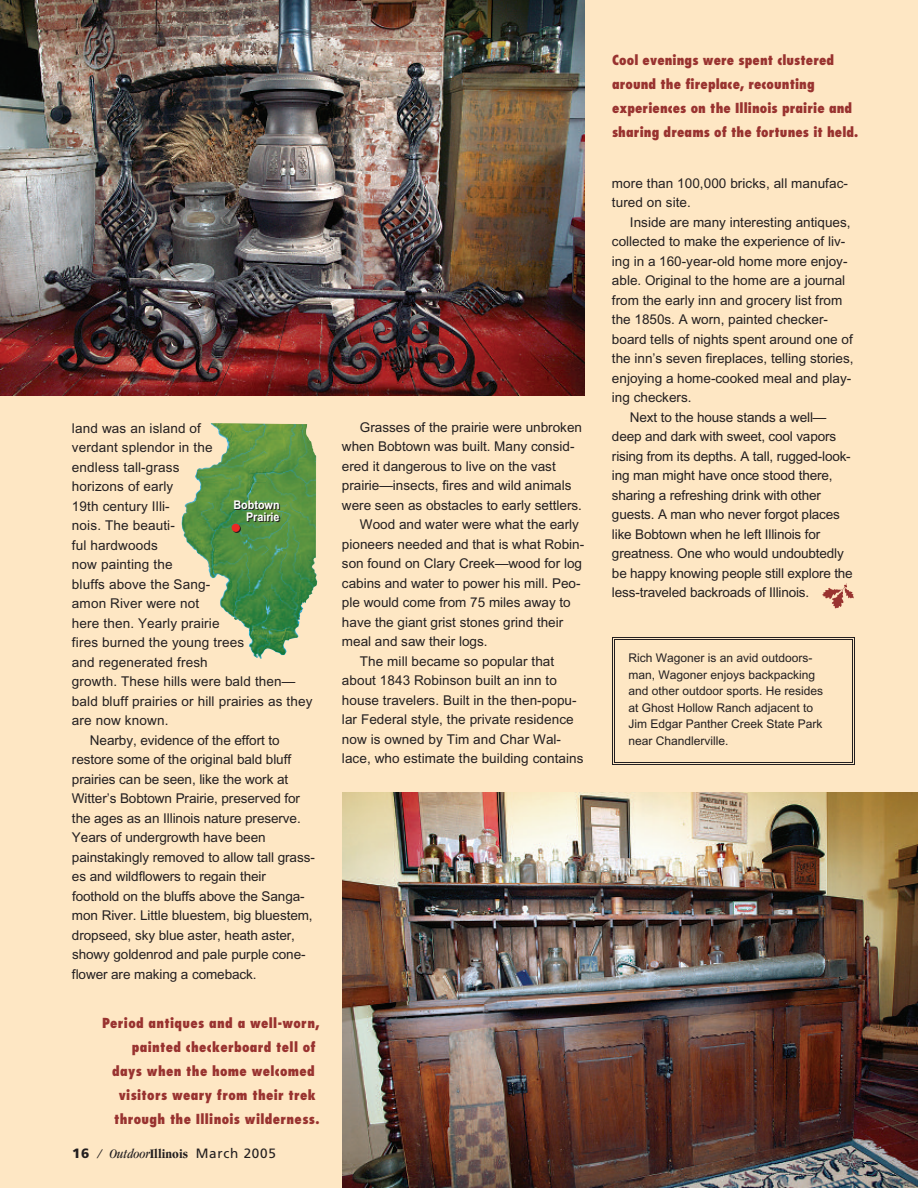
<style>
.page{position:relative;width:918px;height:1188px;background:#fee7c4}
.page>*{position:absolute;margin:0;border:0;box-sizing:border-box;transform-origin:0 0}
.t1{font:13.5px/19.5px "Arial";color:#231f20}
.t2{font:800 condensed 13.5px "Futura";letter-spacing:.025em;color:#993330}
.t3{font:800 condensed 13.5px/24px "Futura";letter-spacing:.005em;color:#993330}
.t4{font:13.5px "Frutiger";letter-spacing:.055em;color:#231f20}
.t5{font:12px/16.5px "Arial";color:#231f20}
.t6{font:700 12px/12px "Arial";color:#fff;text-align:right;scale:.9 1}
.s1{font-weight:900}
.s2{font-family:"Garamond";font-style:italic;font-stretch:condensed}
.s3{font-family:"Garamond";font-weight:700;font-stretch:condensed}
</style>
<div class="page">
<img style="left:822px;top:583px;width:32px;height:25px">
<div style="left:612px;top:637px;width:243px;height:128px;border:1px solid #231f20"></div>
<div style="left:614px;top:639px;width:239px;height:124px;border:1px solid #231f20"></div>
<img style="left:211px;top:423px;width:106px;height:236px">
<div style="left:232px;top:524px;width:8px;height:8px;background:#ea2924;border-radius:50%"></div>
<img style="left:342px;top:792px;width:576px;height:396px">
<img style="left:0;top:0;width:585px;height:396px">
<p class="t1" style="left:72px;top:419px;width:131px">land was an island of</p>
<p class="t1" style="left:72px;top:439px;width:142px">verdant splendor in the</p>
<p class="t1" style="left:72px;top:458px;width:109px">endless tall-grass</p>
<p class="t1" style="left:72px;top:478px;width:103px">horizons of early</p>
<p class="t1" style="left:72px;top:497px;width:99px">19th century Illi-</p>
<p class="t1" style="left:72px;top:517px;width:104px">nois. The beauti-</p>
<p class="t1" style="left:72px;top:536px;width:87px">ful hardwoods</p>
<p class="t1" style="left:72px;top:556px;width:102px">now painting the</p>
<p class="t1" style="left:72px;top:575px;width:140px">bluffs above the Sang-</p>
<p class="t1" style="left:72px;top:595px;width:129px">amon River were not</p>
<p class="t1" style="left:72px;top:614px;width:149px">here then. Yearly prairie</p>
<p class="t1" style="left:72px;top:634px;width:174px">fires burned the young trees</p>
<p class="t1" style="left:72px;top:653px;width:137px">and regenerated fresh</p>
<p class="t1" style="left:72px;top:673px;width:225px">growth. These hills were bald then—</p>
<p class="t1" style="left:72px;top:692px;width:242px">bald bluff prairies or hill prairies as they</p>
<p class="t1" style="left:72px;top:712px;width:98px">are now known.</p>
<p class="t1" style="left:90px;top:731px;width:191px">Nearby, evidence of the effort to</p>
<p class="t1" style="left:72px;top:751px;width:221px">restore some of the original bald bluff</p>
<p class="t1" style="left:72px;top:770px;width:218px">prairies can be seen, like the work at</p>
<p class="t1" style="left:72px;top:790px;width:230px">Witter’s Bobtown Prairie, preserved for</p>
<p class="t1" style="left:72px;top:809px;width:230px">the ages as an Illinois nature preserve.</p>
<p class="t1" style="left:72px;top:829px;width:195px">Years of undergrowth have been</p>
<p class="t1" style="left:72px;top:848px;width:244px">painstakingly removed to allow tall grass-</p>
<p class="t1" style="left:72px;top:868px;width:196px">es and wildflowers to regain their</p>
<p class="t1" style="left:72px;top:887px;width:234px">foothold on the bluffs above the Sanga-</p>
<p class="t1" style="left:72px;top:907px;width:242px">mon River. Little bluestem, big bluestem,</p>
<p class="t1" style="left:72px;top:926px;width:225px">dropseed, sky blue aster, heath aster,</p>
<p class="t1" style="left:72px;top:946px;width:235px">showy goldenrod and pale purple cone-</p>
<p class="t1" style="left:72px;top:965px;width:186px">flower are making a comeback.</p>
<p class="t6" style="left:233px;top:500px;width:53px">Bobtown<br>Prairie</p>
<p class="t2" style="left:102px;top:1017px;width:219px">Period antiques and a well-worn,</p>
<p class="t2" style="left:132px;top:1041px;width:185px">painted checkerboard tell of</p>
<p class="t2" style="left:112px;top:1065px;width:204px">days when the home welcomed</p>
<p class="t2" style="left:119px;top:1089px;width:199px">visitors weary from their trek</p>
<p class="t2" style="left:114px;top:1113px;width:207px">through the Illinois wilderness.</p>
<p class="t4" style="left:72px;top:1148px;width:205px"><span class="s1">16</span> <span class="s2">/ Outdoor</span><span class="s3">Illinois</span> March 2005</p>
<p class="t1" style="left:360px;top:418px;width:224px">Grasses of the prairie were unbroken</p>
<p class="t1" style="left:342px;top:438px;width:234px">when Bobtown was built. Many consid-</p>
<p class="t1" style="left:342px;top:457px;width:215px">ered it dangerous to live on the vast</p>
<p class="t1" style="left:342px;top:477px;width:231px">prairie—insects, fires and wild animals</p>
<p class="t1" style="left:342px;top:496px;width:242px">were seen as obstacles to early settlers.</p>
<p class="t1" style="left:360px;top:516px;width:221px">Wood and water were what the early</p>
<p class="t1" style="left:342px;top:535px;width:244px">pioneers needed and that is what Robin-</p>
<p class="t1" style="left:342px;top:555px;width:242px">son found on Clary Creek—wood for log</p>
<p class="t1" style="left:342px;top:574px;width:240px">cabins and water to power his mill. Peo-</p>
<p class="t1" style="left:342px;top:594px;width:230px">ple would come from 75 miles away to</p>
<p class="t1" style="left:342px;top:613px;width:223px">have the giant grist stones grind their</p>
<p class="t1" style="left:342px;top:633px;width:147px">meal and saw their logs.</p>
<p class="t1" style="left:360px;top:652px;width:196px">The mill became so popular that</p>
<p class="t1" style="left:342px;top:672px;width:216px">about 1843 Robinson built an inn to</p>
<p class="t1" style="left:342px;top:691px;width:236px">house travelers. Built in the then-popu-</p>
<p class="t1" style="left:342px;top:711px;width:233px">lar Federal style, the private residence</p>
<p class="t1" style="left:342px;top:730px;width:221px">now is owned by Tim and Char Wal-</p>
<p class="t1" style="left:342px;top:750px;width:243px">lace, who estimate the building contains</p>
<p class="t3" style="left:612px;top:49px;width:248px">Cool evenings were spent clustered around the fireplace, recounting experiences on the Illinois prairie and sharing dreams of the fortunes it held.</p>
<p class="t1" style="left:612px;top:174px;width:238px">more than 100,000 bricks, all manufac&shy;tured on site.</p>
<p class="t1" style="left:630px;top:213px;width:222px">Inside are many interesting antiques,</p>
<p class="t1" style="left:612px;top:233px;width:235px">collected to make the experience of liv-</p>
<p class="t1" style="left:612px;top:252px;width:237px">ing in a 160-year-old home more enjoy-</p>
<p class="t1" style="left:612px;top:272px;width:235px">able. Original to the home are a journal</p>
<p class="t1" style="left:612px;top:291px;width:232px">from the early inn and grocery list from</p>
<p class="t1" style="left:612px;top:311px;width:218px">the 1850s. A worn, painted checker-</p>
<p class="t1" style="left:612px;top:330px;width:242px">board tells of nights spent around one of</p>
<p class="t1" style="left:612px;top:350px;width:243px">the inn’s seven fireplaces, telling stories,</p>
<p class="t1" style="left:612px;top:369px;width:241px">enjoying a home-cooked meal and play-</p>
<p class="t1" style="left:612px;top:389px;width:81px">ing checkers.</p>
<p class="t1" style="left:630px;top:408px;width:198px">Next to the house stands a well—</p>
<p class="t1" style="left:612px;top:428px;width:226px">deep and dark with sweet, cool vapors</p>
<p class="t1" style="left:612px;top:447px;width:240px">rising from its depths. A tall, rugged-look-</p>
<p class="t1" style="left:612px;top:467px;width:222px">ing man might have once stood there,</p>
<p class="t1" style="left:612px;top:486px;width:211px">sharing a refreshing drink with other</p>
<p class="t1" style="left:612px;top:506px;width:229px">guests. A man who never forgot places</p>
<p class="t1" style="left:612px;top:525px;width:210px">like Bobtown when he left Illinois for</p>
<p class="t1" style="left:612px;top:545px;width:233px">greatness. One who would undoubtedly</p>
<p class="t1" style="left:612px;top:564px;width:242px">be happy knowing people still explore the</p>
<p class="t1" style="left:612px;top:584px;width:199px">less-traveled backroads of Illinois.</p>
<p class="t5" style="left:628px;top:651px;width:196px">Rich Wagoner is an avid outdoors&shy;man, Wagoner enjoys backpacking and other outdoor sports. He resides at Ghost Hollow Ranch adjacent to<br>Jim Edgar Panther Creek State Park near Chandlerville.</p>
</div>
